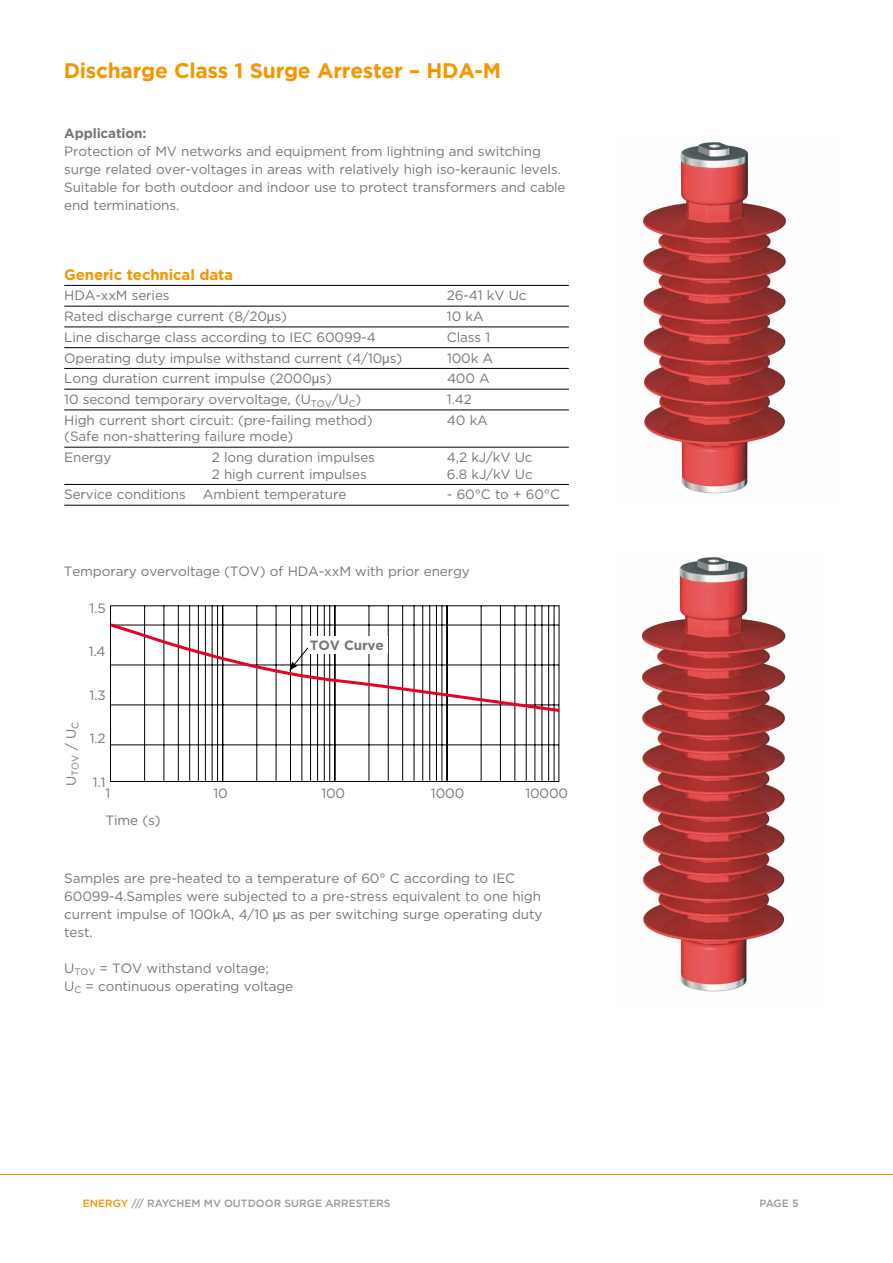
<style>
.page{position:relative;width:893px;height:1263px;background:#fff}
.page>*{position:absolute;margin:0;border:0;box-sizing:border-box;transform-origin:0 0}
.t1{font:700 21px "Gotham";letter-spacing:-.015em;color:#f49600}
.t2{font:700 15px "Gotham";letter-spacing:-.01em;color:#f49600}
.t3{font:13.5px/18px "Gotham";letter-spacing:-.01em;color:#75767c}
.t4{font:700 13.5px "Gotham";letter-spacing:-.01em;color:#75767c}
.t5{font:500 10.5px "Gotham";color:#9b9a9a}
.t6{font:9.45px "Gotham";color:#75767c}
.s1{font-family:"Helvetica LT Std"}
.s2{color:#f49600}
</style>
<div class="page">
<img style="left:641px;top:557px;width:145px;height:435px">
<img style="left:640px;top:141px;width:147px;height:353px">
<hr style="left:64px;top:285px;width:505px;height:1px;background:#000">
<hr style="left:64px;top:306px;width:505px;height:1px;background:#000">
<hr style="left:64px;top:327px;width:505px;height:1px;background:#000">
<hr style="left:64px;top:347px;width:505px;height:1px;background:#000">
<hr style="left:64px;top:368px;width:505px;height:1px;background:#000">
<hr style="left:64px;top:389px;width:505px;height:1px;background:#000">
<hr style="left:64px;top:410px;width:505px;height:1px;background:#000">
<hr style="left:64px;top:447px;width:505px;height:1px;background:#000">
<hr style="left:64px;top:484px;width:505px;height:1px;background:#000">
<hr style="left:64px;top:505px;width:505px;height:1px;background:#000">
<svg style="left:110px;top:605px;width:450px;height:177px"></svg>
<svg style="left:110px;top:621px;width:450px;height:92px"></svg>
<h1 class="t1" style="left:64px;top:59px;width:439px">Discharge Class 1 Surge Arrester – HDA-M</h1>
<p class="t4" style="left:64px;top:125px;width:84px">Application:</p>
<p class="t3" style="left:64px;top:142px;width:503px">Protection of MV networks and equipment from lightning and switching surge related over-voltages in areas with relatively high iso-keraunic levels.<br>Suitable for both outdoor and indoor use to protect transformers and cable end terminations.</p>
<p class="t2" style="left:64px;top:264px;width:170px">Generic technical data</p>
<p class="t3" style="left:64px;top:286px;width:107px">HDA-xxM series</p>
<p class="t3" style="left:447px;top:286px;width:81px">26-41 kV Uc</p>
<p class="t3" style="left:64px;top:307px;width:224px">Rated discharge current (8/20<span class="s1">µ</span>s)</p>
<p class="t3" style="left:447px;top:307px;width:38px">10 kA</p>
<p class="t3" style="left:64px;top:328px;width:313px">Line discharge class according to IEC 60099-4</p>
<p class="t3" style="left:447px;top:328px;width:45px">Class 1</p>
<p class="t3" style="left:64px;top:349px;width:340px">Operating duty impulse withstand current (4/10<span class="s1">µ</span>s)</p>
<p class="t3" style="left:447px;top:349px;width:48px">100k A</p>
<p class="t3" style="left:64px;top:369px;width:269px">Long duration current impulse (2000<span class="s1">µ</span>s)</p>
<p class="t3" style="left:447px;top:369px;width:44px">400 A</p>
<p class="t3" style="left:64px;top:390px;width:299px">10 second temporary overvoltage, (U<sub>TOV</sub>/U<sub>C</sub>)</p>
<p class="t3" style="left:447px;top:390px;width:26px">1.42</p>
<p class="t3" style="left:64px;top:411px;width:310px">High current short circuit: (pre-failing method)</p>
<p class="t3" style="left:447px;top:411px;width:42px">40 kA</p>
<p class="t3" style="left:64px;top:426px;width:231px;line-height:20.7px">(Safe non-shattering failure mode)<br>Energy</p>
<p class="t3" style="left:212px;top:448px;width:165px">2 long duration impulses</p>
<p class="t3" style="left:447px;top:448px;width:87px">4,2 kJ/kV Uc</p>
<p class="t3" style="left:212px;top:465px;width:157px">2 high current impulses</p>
<p class="t3" style="left:447px;top:465px;width:87px">6.8 kJ/kV Uc</p>
<p class="t3" style="left:64px;top:485px;width:123px">Service conditions</p>
<p class="t3" style="left:203px;top:485px;width:145px">Ambient temperature</p>
<p class="t3" style="left:447px;top:485px;width:114px">- 60°C to + 60°C</p>
<p class="t3" style="left:64px;top:562px;width:408px">Temporary overvoltage (TOV) of HDA-xxM with prior energy</p>
<p class="t6" style="left:69px;top:786px;width:65px;rotate:-90deg"><sup>U</sup>TOV <sup>/</sup> <sup>U</sup>C</p>
<p class="t3" style="left:90px;top:599px;width:18px">1.5</p>
<p class="t3" style="left:89px;top:642px;width:18px">1.4</p>
<p class="t3" style="left:90px;top:686px;width:18px">1.3</p>
<p class="t3" style="left:90px;top:729px;width:17px">1.2</p>
<p class="t3" style="left:93px;top:773px;width:14px">1.1</p>
<p class="t4" style="left:310px;top:636px;width:76px">TOV Curve</p>
<p class="t3" style="left:105px;top:784px;width:6px">1</p>
<p class="t3" style="left:213px;top:784px;width:16px">10</p>
<p class="t3" style="left:321px;top:784px;width:25px">100</p>
<p class="t3" style="left:431px;top:784px;width:35px">1000</p>
<p class="t3" style="left:525px;top:784px;width:44px">10000</p>
<p class="t3" style="left:105px;top:811px;width:57px">Time (s)</p>
<p class="t3" style="left:64px;top:868px;width:480px">Samples are pre-heated to a temperature of 60° C according to IEC 60099-4.Samples were subjected to a pre-stress equivalent to one high current impulse of 100kA, 4/10 µs as per switching surge operating duty test.</p>
<p class="t3" style="left:64px;top:958px;width:231px">U<sub>TOV</sub> = TOV withstand voltage;<br>U<sub>C</sub> = continuous operating voltage</p>
<p class="t5" style="left:83px;top:1196px;width:309px"><span class="s2">ENERGY</span> /// RAYCHEM MV OUTDOOR SURGE ARRESTERS</p>
<p class="t5" style="left:759px;top:1196px;width:41px">PAGE 5</p>
</div>
